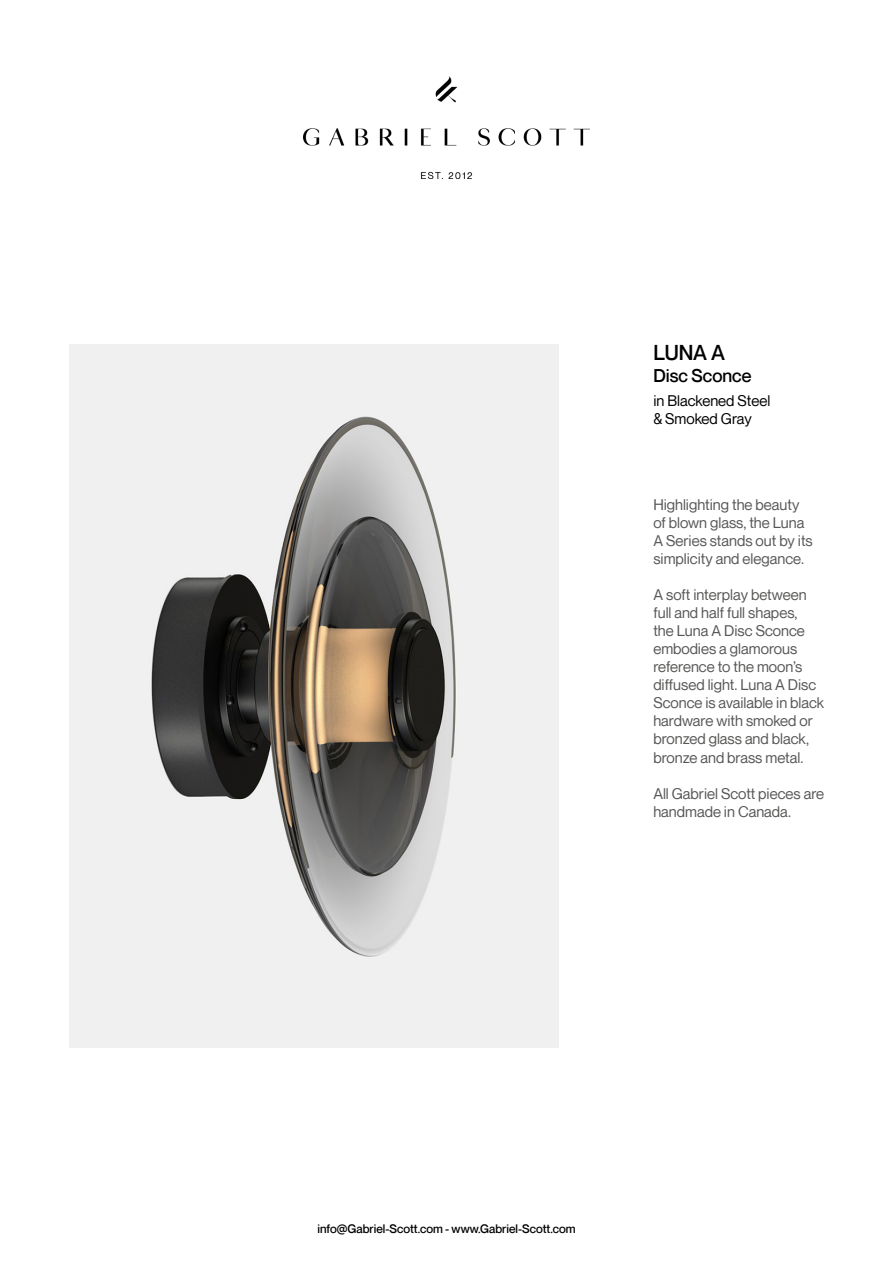
<style>
.page{position:relative;width:893px;height:1263px;background:#fff}
.page>*{position:absolute;margin:0;border:0;box-sizing:border-box;transform-origin:0 0}
.t1{font:500 21px "Neue Montreal";color:#000}
.t2{font:500 18px "Neue Montreal";color:#000}
.t3{font:15px/18px "Neue Montreal";color:#575756}
.t4{font:15px/18px "Neue Montreal";color:#000}
.t5{font:500 12px "Neue Montreal";color:#000}
</style>
<div class="page">
<img style="left:304px;top:77px;width:285px;height:102px">
<img style="left:69px;top:344px;width:489px;height:704px">
<h1 class="t1" style="left:653px;top:340px;width:73px">LUNA A</h1>
<p class="t2" style="left:653px;top:365px;width:100px">Disc Sconce</p>
<p class="t4" style="left:653px;top:392px;width:119px">in Blackened Steel &amp; Smoked Gray</p>
<p class="t3" style="left:653px;top:496px;width:161px">Highlighting the beauty of blown glass, the Luna<br>A Series stands out by its simplicity and elegance.</p>
<p class="t3" style="left:653px;top:586px;width:172px">A soft interplay between full and half full shapes,<br>the Luna A Disc Sconce embodies a glamorous reference to the moon’s diffused light. Luna A Disc<br>Sconce is available in black hardware with smoked or bronzed glass and black, bronze and brass metal.</p>
<p class="t3" style="left:653px;top:784px;width:172px">All Gabriel Scott pieces are handmade in Canada.</p>
<p class="t5" style="left:317px;top:1221px;width:260px">info@Gabriel-Scott.com - www.Gabriel-Scott.com</p>
</div>
